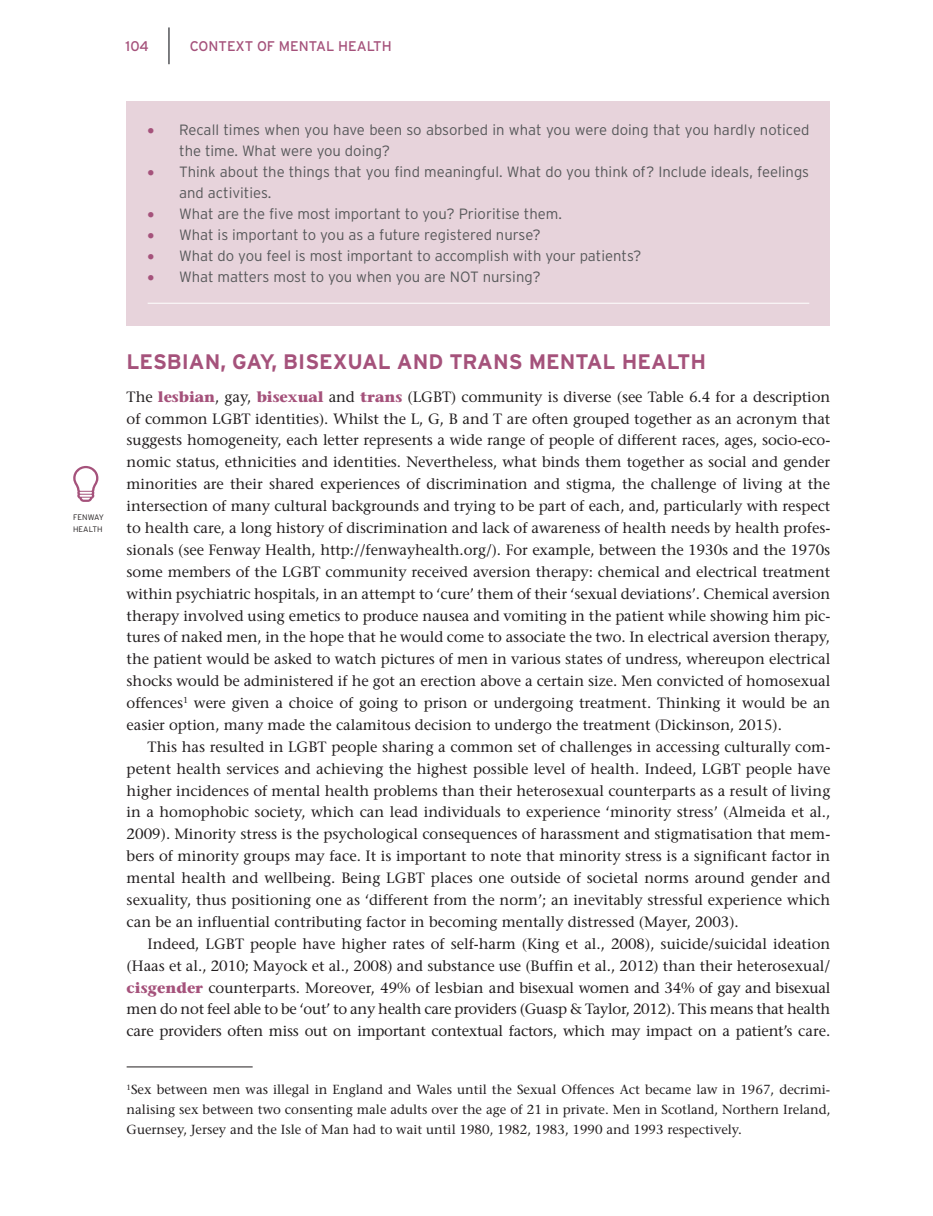
<style>
.page{position:relative;width:933px;height:1216px;background:#fff}
.page>*{position:absolute;margin:0;border:0;box-sizing:border-box;transform-origin:0 0}
.t1{font:700 21px "Interstate";color:#a5527b}
.TEXT{font:500 14.88px/21.9px "Stone Serif Std";letter-spacing:-.005em;color:#231f20;text-align:justify}
.TEXT_IND{font:500 14.88px/21.9px "Stone Serif Std";color:#231f20;text-align:justify}
.t2{font:300 14.88px/21px "Interstate";color:#57585a}
.t3{font:14px "Interstate";color:#a5527b}
.FN_TEXT{font:500 13.12px/20.1px "Stone Serif Std";color:#231f20;text-align:justify}
.IEB_margin_text{font:300 8.05px/12.2px "Interstate";color:#231f20}
.s1{color:#a5527b}
.s2{font-weight:700;color:#a5527b}
</style>
<div class="page">
<hr style="left:168px;top:27px;width:2px;height:37px;background:#6c6d70">
<div style="left:127px;top:101px;width:703px;height:78px;background:#e7d3db"></div>
<div style="left:127px;top:143px;width:703px;height:78px;background:#e7d3db"></div>
<div style="left:127px;top:206px;width:703px;height:57px;background:#e7d3db"></div>
<div style="left:127px;top:248px;width:703px;height:57px;background:#e7d3db"></div>
<div style="left:127px;top:269px;width:703px;height:57px;background:#e7d3db"></div>
<hr style="left:148px;top:303px;width:661px;height:1px;background:#fff">
<hr style="left:127px;top:1066px;width:126px;height:1px;background:#231f20">
<svg style="left:73px;top:466px;width:25px;height:36px"></svg>
<p class="t3" style="left:126px;top:39px;width:25px">104</p>
<p class="t3" style="left:190px;top:38px;width:203px">CONTEXT OF MENTAL HEALTH</p>
<p class="t2" style="left:179px;top:119px;width:632px;text-indent:-32px"><span class="s1">•</span> Recall times when you have been so absorbed in what you were doing that you hardly noticed the time. What were you doing?</p>
<p class="t2" style="left:179px;top:161px;width:632px;text-indent:-32px"><span class="s1">•</span> Think about the things that you find meaningful. What do you think of? Include ideals, feelings and activities.</p>
<p class="t2" style="left:148px;top:203px;width:416px"><span class="s1">•</span> What are the five most important to you? Prioritise them.</p>
<p class="t2" style="left:148px;top:224px;width:395px"><span class="s1">•</span> What is important to you as a future registered nurse?</p>
<p class="t2" style="left:148px;top:245px;width:495px"><span class="s1">•</span> What do you feel is most important to accomplish with your patients?</p>
<p class="t2" style="left:148px;top:266px;width:395px"><span class="s1">•</span> What matters most to you when you are NOT nursing?</p>
<p class="IEB_margin_text" style="left:73px;top:511px;width:32px">FENWAY<br>HEALTH</p>
<h1 class="t1" style="left:127px;top:350px;width:581px">LESBIAN, GAY, BISEXUAL AND TRANS MENTAL HEALTH</h1>
<p class="TEXT" style="left:127px;top:385px;width:705px">The <span class="s2">lesbian</span>, gay, <span class="s2">bisexual</span> and <span class="s2">trans</span> (LGBT) community is diverse (see Table 6.4 for a description of common LGBT identities). Whilst the L, G, B and T are often grouped together as an acronym that suggests homogeneity, each letter represents a wide range of people of different races, ages, socio-eco&shy;nomic status, ethnicities and identities. Nevertheless, what binds them together as social and gender minorities are their shared experiences of discrimination and stigma, the challenge of living at the intersection of many cultural backgrounds and trying to be part of each, and, particularly with respect to health care, a long history of discrimination and lack of awareness of health needs by health profes&shy;sionals (see Fenway Health, http://fenwayhealth.org/). For example, between the 1930s and the 1970s some members of the LGBT community received aversion therapy: chemical and electrical treatment within psychiatric hospitals, in an attempt to ‘cure’ them of their ‘sexual deviations’. Chemical aversion therapy involved using emetics to produce nausea and vomiting in the patient while showing him pic&shy;tures of naked men, in the hope that he would come to associate the two. In electrical aversion therapy, the patient would be asked to watch pictures of men in various states of undress, whereupon electrical shocks would be administered if he got an erection above a certain size. Men convicted of homosexual offences<sup>1</sup> were given a choice of going to prison or undergoing treatment. Thinking it would be an easier option, many made the calamitous decision to undergo the treatment (Dickinson, 2015).</p>
<p class="TEXT_IND" style="left:127px;top:735px;width:705px;text-indent:21px">This has resulted in LGBT people sharing a common set of challenges in accessing culturally com&shy;petent health services and achieving the highest possible level of health. Indeed, LGBT people have higher incidences of mental health problems than their heterosexual counterparts as a result of living in a homophobic society, which can lead individuals to experience ‘minority stress’ (Almeida et al., 2009). Minority stress is the psychological consequences of harassment and stigmatisation that mem&shy;bers of minority groups may face. It is important to note that minority stress is a significant factor in mental health and wellbeing. Being LGBT places one outside of societal norms around gender and sexuality, thus positioning one as ‘different from the norm’; an inevitably stressful experience which can be an influential contributing factor in becoming mentally distressed (Mayer, 2003).</p>
<p class="TEXT_IND" style="left:127px;top:932px;width:705px;text-indent:21px">Indeed, LGBT people have higher rates of self-harm (King et al., 2008), suicide/suicidal ideation (Haas et al., 2010; Mayock et al., 2008) and substance use (Buffin et al., 2012) than their heterosexual/ <span class="s2">cisgender</span> counterparts. Moreover, 49% of lesbian and bisexual women and 34% of gay and bisexual men do not feel able to be ‘out’ to any health care providers (Guasp &amp; Taylor, 2012). This means that health care providers often miss out on important contextual factors, which may impact on a patient’s care.</p>
<p class="FN_TEXT" style="left:127px;top:1079px;width:705px"><sup>1</sup>Sex between men was illegal in England and Wales until the Sexual Offences Act became law in 1967, decrimi&shy;nalising sex between two consenting male adults over the age of 21 in private. Men in Scotland, Northern Ireland, Guernsey, Jersey and the Isle of Man had to wait until 1980, 1982, 1983, 1990 and 1993 respectively.</p>
</div>
